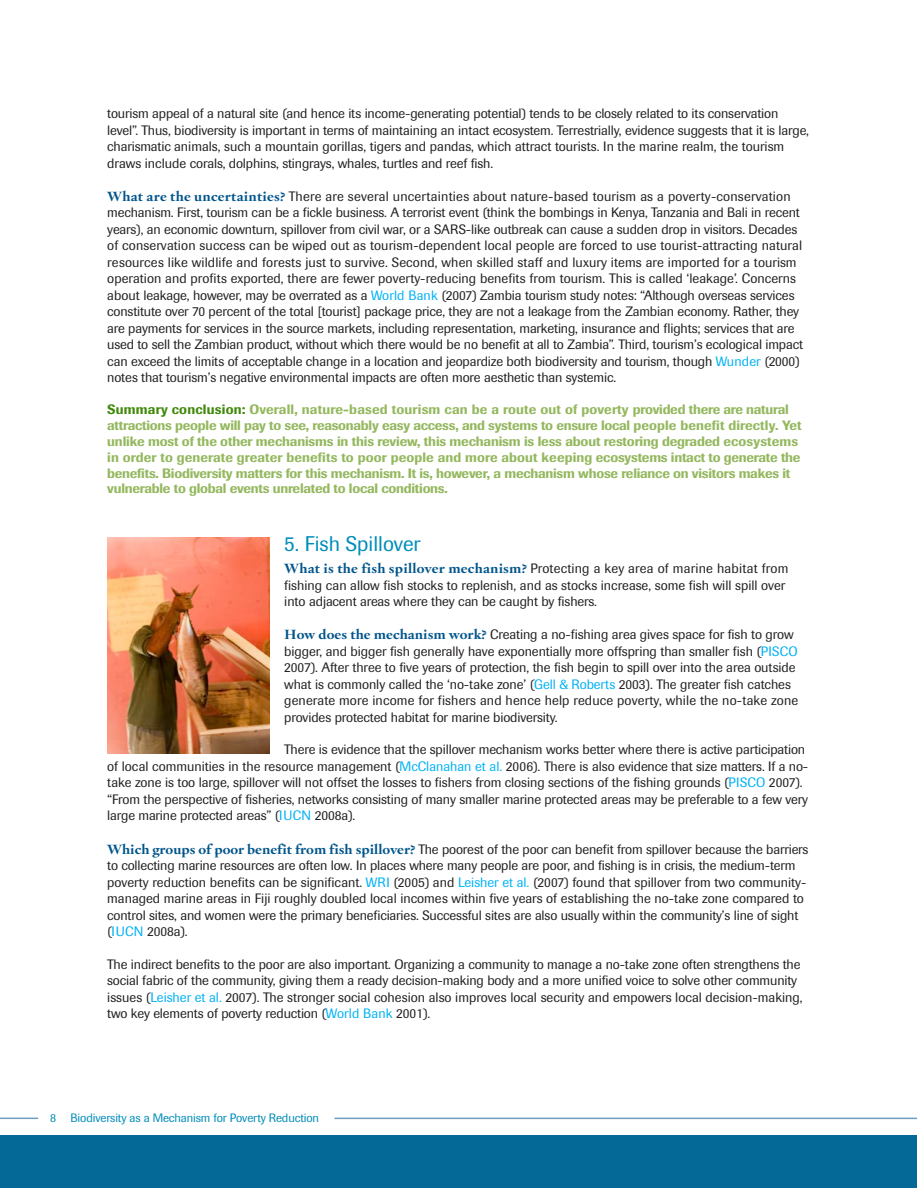
<style>
.page{position:relative;width:918px;height:1188px;background:#fff}
.page>*{position:absolute;margin:0;border:0;box-sizing:border-box;transform-origin:0 0}
.t1{font:21px "Imago";color:#008dba}
.t2{font:13.5px/16.5px "Imago";letter-spacing:-.01em;color:#232021}
.t3{font:500 13.5px/15.8px "Imago";letter-spacing:-.015em;color:#94b85e}
.t4{font:12px "Imago";letter-spacing:-.01em;color:#008dba}
.s1{font-family:"Oakleaf Text";font-weight:700;font-size:14.25px;color:#00558c}
.s2{color:#00b2f6}
.s3{color:#418a0b}
</style>
<div class="page">
<img style="left:107px;top:537px;width:162px;height:216px">
<hr style="left:0;top:1118px;width:38px;height:1px;background:#6e9dc1">
<hr style="left:334px;top:1118px;width:583px;height:1px;background:#6e9dc1">
<div style="left:0;top:1135px;width:917px;height:53px;background:#046997"></div>
<p class="t2" style="left:107px;top:107px;width:703px">tourism appeal of a natural site (and hence its income-generating potential) tends to be closely related to its conservation level”. Thus, biodiversity is important in terms of maintaining an intact ecosystem. Terrestrially, evidence suggests that it is large, charismatic animals, such a mountain gorillas, tigers and pandas, which attract tourists. In the marine realm, the tourism draws include corals, dolphins, stingrays, whales, turtles and reef fish.</p>
<p class="t2" style="left:107px;top:189px;width:697px"><span class="s1">What are the uncertainties?</span> There are several uncertainties about nature-based tourism as a poverty-conservation mechanism. First, tourism can be a fickle business. A terrorist event (think the bombings in Kenya, Tanzania and Bali in recent years), an economic downturn, spillover from civil war, or a SARS-like outbreak can cause a sudden drop in visitors. Decades of conservation success can be wiped out as tourism-dependent local people are forced to use tourist-attracting natural resources like wildlife and forests just to survive. Second, when skilled staff and luxury items are imported for a tourism operation and profits exported, there are fewer poverty-reducing benefits from tourism. This is called ‘leakage’. Concerns about leakage, however, may be overrated as a <span class="s2">World Bank</span> (2007) Zambia tourism study notes: “Although overseas services constitute over 70 percent of the total [tourist] package price, they are not a leakage from the Zambian economy. Rather, they are payments for services in the source markets, including representation, marketing, insurance and flights; services that are used to sell the Zambian product, without which there would be no benefit at all to Zambia”. Third, tourism’s ecological impact can exceed the limits of acceptable change in a location and jeopardize both biodiversity and tourism, though <span class="s2">Wunder</span> (2000) notes that tourism’s negative environmental impacts are often more aesthetic than systemic.</p>
<p class="t3" style="left:107px;top:403px;width:696px"><span class="s3">Summary conclusion:</span> Overall, nature-based tourism can be a route out of poverty provided there are natural attractions people will pay to see, reasonably easy access, and systems to ensure local people benefit directly. Yet unlike most of the other mechanisms in this review, this mechanism is less about restoring degraded ecosystems in order to generate greater benefits to poor people and more about keeping ecosystems intact to generate the benefits. Biodiversity matters for this mechanism. It is, however, a mechanism whose reliance on visitors makes it vulnerable to global events unrelated to local conditions.</p>
<h1 class="t1" style="left:284px;top:536px;width:138px">5. Fish Spillover</h1>
<p class="t2" style="left:284px;top:561px;width:506px"><span class="s1">What is the fish spillover mechanism?</span> Protecting a key area of marine habitat from fishing can allow fish stocks to replenish, and as stocks increase, some fish will spill over into adjacent areas where they can be caught by fishers.</p>
<p class="t2" style="left:284px;top:627px;width:516px"><span class="s1">How does the mechanism work?</span> Creating a no-fishing area gives space for fish to grow bigger, and bigger fish generally have exponentially more offspring than smaller fish (<span class="s2">PISCO </span>2007). After three to five years of protection, the fish begin to spill over into the area outside what is commonly called the ‘no-take zone’ (<span class="s2">Gell &amp; Roberts</span> 2003). The greater fish catches generate more income for fishers and hence help reduce poverty, while the no-take zone provides protected habitat for marine biodiversity.</p>
<p class="t2" style="left:107px;top:743px;width:703px;text-indent:177px">There is evidence that the spillover mechanism works better where there is active participation of local communities in the resource management (<span class="s2">McClanahan et al.</span> 2006). There is also evidence that size matters. If a no&shy;take zone is too large, spillover will not offset the losses to fishers from closing sections of the fishing grounds (<span class="s2">PISCO</span> 2007). “From the perspective of fisheries, networks consisting of many smaller marine protected areas may be preferable to a few very large marine protected areas” (<span class="s2">IUCN</span> 2008a).</p>
<p class="t2" style="left:107px;top:842px;width:703px"><span class="s1">Which groups of poor benefit from fish spillover?</span> The poorest of the poor can benefit from spillover because the barriers to collecting marine resources are often low. In places where many people are poor, and fishing is in crisis, the medium-term poverty reduction benefits can be significant. <span class="s2">WRI</span> (2005) and <span class="s2">Leisher et al.</span> (2007) found that spillover from two community&shy;managed marine areas in Fiji roughly doubled local incomes within five years of establishing the no-take zone compared to control sites, and women were the primary beneficiaries. Successful sites are also usually within the community’s line of sight (<span class="s2">IUCN</span> 2008a).</p>
<p class="t2" style="left:107px;top:957px;width:697px">The indirect benefits to the poor are also important. Organizing a community to manage a no-take zone often strengthens the social fabric of the community, giving them a ready decision-making body and a more unified voice to solve other community issues (<span class="s2">Leisher et al.</span> 2007). The stronger social cohesion also improves local security and empowers local decision-making, two key elements of poverty reduction (<span class="s2">World Bank</span> 2001).</p>
<p class="t4" style="left:50px;top:1113px;width:270px">8 Biodiversity as a Mechanism for Poverty Reduction</p>
</div>
